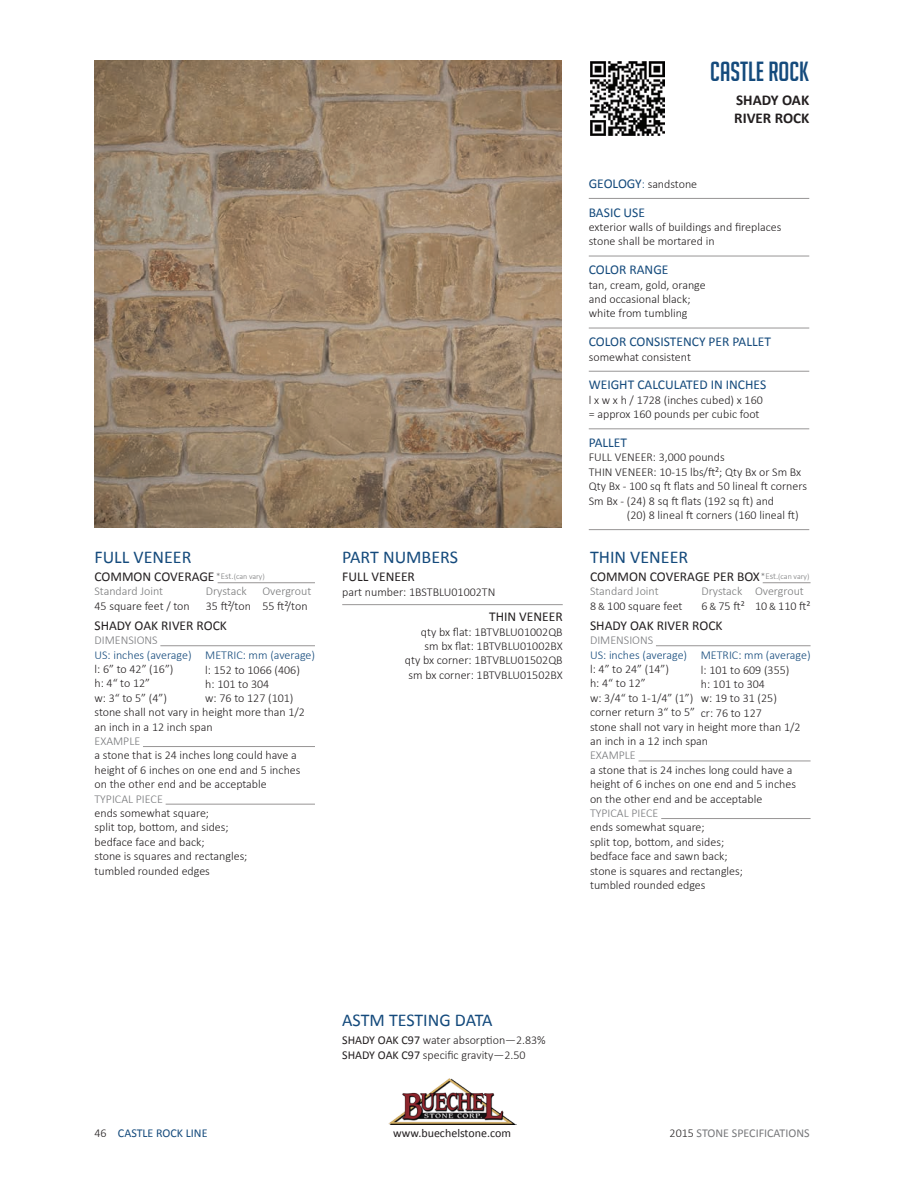
<style>
.page{position:relative;width:918px;height:1188px;background:#fff}
.page>*{position:absolute;margin:0;border:0;box-sizing:border-box;transform-origin:0 0}
.t1{font:27px "Big Noodle Titling";color:#144a7c}
.t2{font:18px "Calibri";color:#144a7c}
.t3{font:700 15px "Calibri";color:#231f20}
.t4{font:13.5px "Calibri";color:#231f20}
.t5{font:13.5px "Calibri";color:#144a7c}
.t6{font:300 12px/14.4px "Calibri";color:#231f20}
.t7{font:300 12px "Calibri";color:#144a7c}
.t8{font:300 12px "Calibri";color:#78797a}
.t9{font:300 12px "Calibri";color:#77787b}
.t10{font:12px "Calibri";color:#77787b}
.t11{font:12px "Calibri";color:#231f20}
.t12{font:12px "Calibri";color:#144a7c}
.t13{font:300 7.95px "Calibri";color:#78797a}
.s1{font-weight:400;font-size:13.5px;color:#144a7c}
.s2{color:#144a7c}
.s3{font-size:9px}
.s4{font-size:10.5px}
.s5{font-weight:400}
.s6{font-weight:300;color:#231f20}
</style>
<div class="page">
<img style="left:389px;top:1079px;width:126px;height:45px">
<img style="left:94px;top:61px;width:468px;height:467px">
<hr style="left:589px;top:198px;width:220px;height:1px;background:#979595">
<hr style="left:589px;top:256px;width:220px;height:1px;background:#979595">
<hr style="left:589px;top:328px;width:220px;height:1px;background:#979595">
<hr style="left:589px;top:371px;width:220px;height:1px;background:#979595">
<hr style="left:589px;top:429px;width:220px;height:1px;background:#979595">
<hr style="left:589px;top:529px;width:220px;height:1px;background:#979595">
<hr style="left:342px;top:604px;width:221px;height:1px;background:#979595">
<hr style="left:218px;top:582px;width:97px;height:1px;background:#979595">
<hr style="left:160px;top:645px;width:155px;height:1px;background:#979595">
<hr style="left:143px;top:746px;width:172px;height:1px;background:#979595">
<hr style="left:166px;top:804px;width:149px;height:1px;background:#979595">
<hr style="left:763px;top:582px;width:48px;height:1px;background:#979595">
<hr style="left:656px;top:645px;width:155px;height:1px;background:#979595">
<hr style="left:639px;top:761px;width:172px;height:1px;background:#979595">
<hr style="left:661px;top:818px;width:150px;height:1px;background:#979595">
<img style="left:590px;top:62px;width:74px;height:74px">
<p class="t1" style="left:710px;top:57px;width:101px">CASTLE ROCK</p>
<p class="t3" style="left:736px;top:91px;width:75px">SHADY OAK</p>
<p class="t3" style="left:734px;top:109px;width:77px">RIVER ROCK</p>
<p class="t6" style="left:589px;top:176px;width:110px"><span class="s1">GEOLOGY</span><span class="s2">:</span> sandstone</p>
<p class="t5" style="left:589px;top:204px;width:58px">BASIC USE</p>
<p class="t6" style="left:589px;top:219px;width:194px">exterior walls of buildings and fireplaces</p>
<p class="t6" style="left:589px;top:234px;width:127px">stone shall be mortared in</p>
<p class="t5" style="left:589px;top:261px;width:81px">COLOR RANGE</p>
<p class="t6" style="left:589px;top:277px;width:118px">tan, cream, gold, orange</p>
<p class="t6" style="left:589px;top:291px;width:103px">and occasional black;</p>
<p class="t6" style="left:589px;top:306px;width:100px">white from tumbling</p>
<p class="t5" style="left:589px;top:333px;width:184px">COLOR CONSISTENCY PER PALLET</p>
<p class="t6" style="left:589px;top:349px;width:104px">somewhat consistent</p>
<p class="t5" style="left:589px;top:377px;width:179px">WEIGHT CALCULATED IN INCHES</p>
<p class="t6" style="left:589px;top:392px;width:176px">l x w x h / 1728 (inches cubed) x 160</p>
<p class="t6" style="left:589px;top:407px;width:172px">= approx 160 pounds per cubic foot</p>
<p class="t5" style="left:589px;top:434px;width:40px">PALLET</p>
<p class="t6" style="left:589px;top:450px;width:137px">FULL VENEER: 3,000 pounds</p>
<p class="t6" style="left:589px;top:464px;width:214px">THIN VENEER: 10-15 lbs/ft²; Qty Bx or Sm Bx</p>
<p class="t6" style="left:589px;top:479px;width:220px">Qty Bx - 100 sq ft flats and 50 lineal ft corners</p>
<p class="t6" style="left:589px;top:493px;width:187px">Sm Bx - (24) 8 sq ft flats (192 sq ft) and</p>
<p class="t6" style="left:627px;top:507px;width:173px">(20) 8 lineal ft corners (160 lineal ft)</p>
<p class="t2" style="left:342px;top:546px;width:117px">PART NUMBERS</p>
<p class="t4" style="left:342px;top:568px;width:74px">FULL VENEER</p>
<p class="t6" style="left:342px;top:584px;width:155px">part number: 1BSTBLU01002TN</p>
<p class="t4" style="left:489px;top:608px;width:75px">THIN VENEER</p>
<p class="t6" style="left:421px;top:624px;width:143px">qty bx flat: 1BTVBLU01002QB</p>
<p class="t6" style="left:425px;top:638px;width:140px">sm bx flat: 1BTVBLU01002BX</p>
<p class="t6" style="left:405px;top:653px;width:159px">qty bx corner: 1BTVBLU01502QB</p>
<p class="t6" style="left:409px;top:667px;width:156px">sm bx corner: 1BTVBLU01502BX</p>
<p class="t2" style="left:94px;top:546px;width:98px">FULL VENEER</p>
<p class="t4" style="left:94px;top:568px;width:122px">COMMON COVERAGE</p>
<p class="t4" style="left:94px;top:617px;width:134px">SHADY OAK RIVER ROCK</p>
<p class="t9" style="left:94px;top:633px;width:65px">DIMENSIONS</p>
<p class="t7" style="left:94px;top:647px;width:99px">US: inches (average)</p>
<p class="t6" style="left:94px;top:661px;width:81px">l: 6” to 42” (16”)</p>
<p class="t6" style="left:94px;top:676px;width:57px">h: 4“ to 12”</p>
<p class="t6" style="left:94px;top:690px;width:74px">w: 3“ to 5” (4”)</p>
<p class="t6" style="left:94px;top:704px;width:212px">stone shall not vary in height more than 1/2 an inch in a 12 inch span</p>
<p class="t9" style="left:94px;top:734px;width:47px">EXAMPLE</p>
<p class="t6" style="left:94px;top:748px;width:207px">a stone that is 24 inches long could have a height of 6 inches on one end and 5 inches on the other end and be acceptable</p>
<p class="t9" style="left:94px;top:791px;width:70px">TYPICAL PIECE</p>
<p class="t6" style="left:94px;top:805px;width:116px">ends somewhat square;</p>
<p class="t6" style="left:94px;top:820px;width:136px">split top, bottom, and sides;</p>
<p class="t6" style="left:94px;top:834px;width:112px">bedface face and back;</p>
<p class="t6" style="left:94px;top:848px;width:154px">stone is squares and rectangles;</p>
<p class="t6" style="left:94px;top:863px;width:117px">tumbled rounded edges</p>
<p class="t2" style="left:590px;top:546px;width:100px">THIN VENEER</p>
<p class="t4" style="left:590px;top:568px;width:171px">COMMON COVERAGE PER BOX</p>
<p class="t4" style="left:590px;top:617px;width:134px">SHADY OAK RIVER ROCK</p>
<p class="t9" style="left:590px;top:633px;width:65px">DIMENSIONS</p>
<p class="t7" style="left:590px;top:647px;width:99px">US: inches (average)</p>
<p class="t6" style="left:590px;top:661px;width:81px">l: 4” to 24” (14”)</p>
<p class="t6" style="left:590px;top:676px;width:57px">h: 4“ to 12”</p>
<p class="t6" style="left:590px;top:690px;width:105px">w: 3/4“ to 1-1/4” (1”)</p>
<p class="t6" style="left:590px;top:704px;width:106px">corner return 3“ to 5”</p>
<p class="t6" style="left:590px;top:719px;width:212px">stone shall not vary in height more than 1/2 an inch in a 12 inch span</p>
<p class="t9" style="left:590px;top:748px;width:47px">EXAMPLE</p>
<p class="t6" style="left:590px;top:762px;width:207px">a stone that is 24 inches long could have a height of 6 inches on one end and 5 inches on the other end and be acceptable</p>
<p class="t9" style="left:590px;top:806px;width:70px">TYPICAL PIECE</p>
<p class="t6" style="left:590px;top:820px;width:116px">ends somewhat square;</p>
<p class="t6" style="left:590px;top:834px;width:136px">split top, bottom, and sides;</p>
<p class="t6" style="left:590px;top:848px;width:139px">bedface face and sawn back;</p>
<p class="t6" style="left:590px;top:863px;width:154px">stone is squares and rectangles;</p>
<p class="t6" style="left:590px;top:877px;width:117px">tumbled rounded edges</p>
<p class="t13" style="left:216px;top:571px;width:50px"><span class="s3">*Est.</span>(can vary)</p>
<p class="t13" style="left:761px;top:571px;width:50px"><span class="s3">*Est.</span>(can vary)</p>
<p class="t8" style="left:206px;top:584px;width:42px">Drystack</p>
<p class="t6" style="left:206px;top:598px;width:47px">35 ft²/ton</p>
<p class="t8" style="left:701px;top:584px;width:42px">Drystack</p>
<p class="t6" style="left:701px;top:598px;width:45px">6<span class="s4">&amp;</span>75 ft²</p>
<p class="t8" style="left:94px;top:584px;width:70px">Standard Joint</p>
<p class="t6" style="left:94px;top:598px;width:97px">45 square feet / ton</p>
<p class="t8" style="left:590px;top:584px;width:70px">Standard Joint</p>
<p class="t6" style="left:590px;top:598px;width:94px">8 <span class="s4">&amp;</span> 100 square feet</p>
<p class="t8" style="left:262px;top:584px;width:50px">Overgrout</p>
<p class="t6" style="left:262px;top:598px;width:47px">55 ft²/ton</p>
<p class="t8" style="left:755px;top:584px;width:50px">Overgrout</p>
<p class="t6" style="left:755px;top:598px;width:57px">10 <span class="s4">&amp;</span> 110 ft²</p>
<p class="t7" style="left:205px;top:648px;width:111px">METRIC: mm (average)</p>
<p class="t6" style="left:205px;top:662px;width:96px">l: 152 to 1066 (406)</p>
<p class="t6" style="left:205px;top:676px;width:66px">h: 101 to 304</p>
<p class="t6" style="left:205px;top:691px;width:90px">w: 76 to 127 (101)</p>
<p class="t7" style="left:701px;top:648px;width:111px">METRIC: mm (average)</p>
<p class="t6" style="left:701px;top:662px;width:90px">l: 101 to 609 (355)</p>
<p class="t6" style="left:701px;top:676px;width:66px">h: 101 to 304</p>
<p class="t6" style="left:701px;top:691px;width:78px">w: 19 to 31 (25)</p>
<p class="t6" style="left:701px;top:705px;width:63px">cr: 76 to 127</p>
<p class="t2" style="left:342px;top:1009px;width:152px">ASTM TESTING DATA</p>
<p class="t6" style="left:342px;top:1032px;width:205px"><span class="s5">SHADY OAK C97</span> water absorption—2.83%</p>
<p class="t6" style="left:342px;top:1047px;width:185px"><span class="s5">SHADY OAK C97</span> specific gravity—2.50</p>
<p class="t6" style="left:94px;top:1125px;width:14px">46</p>
<p class="t11" style="left:393px;top:1125px;width:119px">www.buechelstone.com</p>
<p class="t10" style="left:670px;top:1125px;width:142px"><span class="s6">2015</span> STONE SPECIFICATIONS</p>
<p class="t12" style="left:118px;top:1125px;width:91px">CASTLE ROCK LINE</p>
</div>
